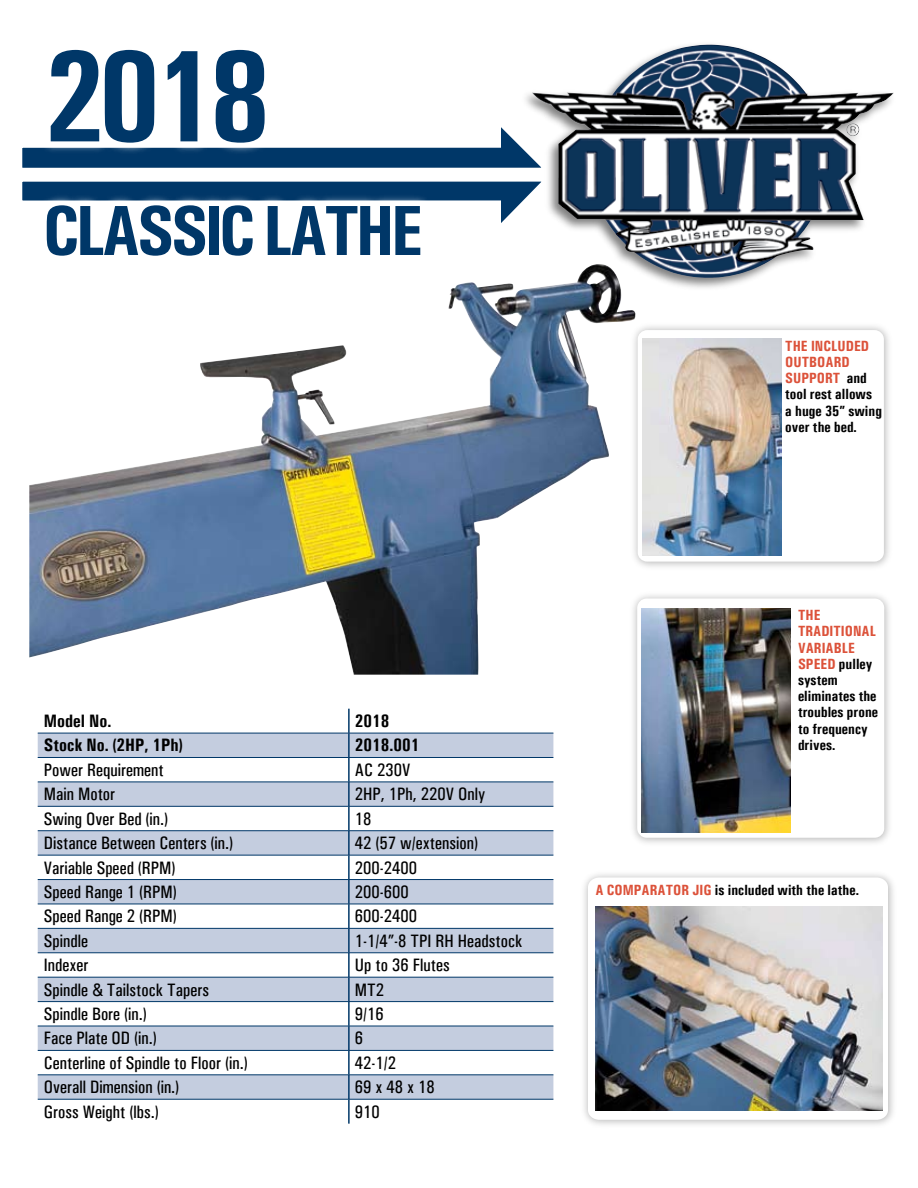
<style>
.page{position:relative;width:918px;height:1188px;background:#fff}
.page>*{position:absolute;margin:0;border:0;box-sizing:border-box;transform-origin:0 0}
.t1{font:700 131.25px "Univers Condensed";color:#003768}
.t2{font:700 71.1px "Univers Condensed";letter-spacing:-.06em;color:#003768}
.t3{font:18px "Univers Condensed";color:#000}
.t4{font:700 18px "Univers Condensed";color:#000}
.t5{font:700 14.85px/16.2px "Univers Condensed";color:#000}
.t6{font:700 14.85px/16.2px "Univers Condensed";color:#dc523a}
.s1{color:#dc523a}
</style>
<div class="page">
<div style="left:580px;top:869px;width:317px;height:261px;background:#000;opacity:.3"></div>
<svg style="left:588px;top:878px;width:300px;height:242px"></svg>
<div style="left:629px;top:590px;width:265px;height:257px;background:#000;opacity:.3"></div>
<div style="left:637px;top:598px;width:247px;height:240px;background:#fff;border-radius:10px"></div>
<svg style="left:38px;top:734px;width:515px;height:365px;fill:#c4cddf"></svg>
<hr style="left:348px;top:709px;width:2px;height:24px;background:#003768">
<hr style="left:348px;top:733px;width:2px;height:24px;background:#003768">
<hr style="left:348px;top:758px;width:2px;height:24px;background:#003768">
<hr style="left:348px;top:782px;width:2px;height:24px;background:#003768">
<hr style="left:348px;top:807px;width:2px;height:24px;background:#003768">
<hr style="left:348px;top:831px;width:2px;height:24px;background:#003768">
<hr style="left:348px;top:855px;width:2px;height:24px;background:#003768">
<hr style="left:348px;top:880px;width:2px;height:24px;background:#003768">
<hr style="left:348px;top:904px;width:2px;height:24px;background:#003768">
<hr style="left:348px;top:929px;width:2px;height:24px;background:#003768">
<hr style="left:348px;top:953px;width:2px;height:24px;background:#003768">
<hr style="left:348px;top:977px;width:2px;height:24px;background:#003768">
<hr style="left:348px;top:1002px;width:2px;height:24px;background:#003768">
<hr style="left:348px;top:1026px;width:2px;height:24px;background:#003768">
<hr style="left:348px;top:1051px;width:2px;height:24px;background:#003768">
<hr style="left:348px;top:1075px;width:2px;height:24px;background:#003768">
<hr style="left:348px;top:1099px;width:2px;height:25px;background:#003768">
<hr style="left:38px;top:733px;width:311px;height:1px;background:#003768">
<hr style="left:349px;top:733px;width:204px;height:1px;background:#003768">
<hr style="left:38px;top:757px;width:311px;height:1px;background:#003768">
<hr style="left:349px;top:757px;width:204px;height:1px;background:#003768">
<hr style="left:38px;top:782px;width:311px;height:1px;background:#003768">
<hr style="left:349px;top:782px;width:204px;height:1px;background:#003768">
<hr style="left:38px;top:806px;width:311px;height:1px;background:#003768">
<hr style="left:349px;top:806px;width:204px;height:1px;background:#003768">
<hr style="left:38px;top:830px;width:311px;height:1px;background:#003768">
<hr style="left:349px;top:830px;width:204px;height:1px;background:#003768">
<hr style="left:38px;top:855px;width:311px;height:1px;background:#003768">
<hr style="left:349px;top:855px;width:204px;height:1px;background:#003768">
<hr style="left:38px;top:879px;width:311px;height:1px;background:#003768">
<hr style="left:349px;top:879px;width:204px;height:1px;background:#003768">
<hr style="left:38px;top:904px;width:311px;height:1px;background:#003768">
<hr style="left:349px;top:904px;width:204px;height:1px;background:#003768">
<hr style="left:38px;top:928px;width:311px;height:1px;background:#003768">
<hr style="left:349px;top:928px;width:204px;height:1px;background:#003768">
<hr style="left:38px;top:953px;width:311px;height:1px;background:#003768">
<hr style="left:349px;top:953px;width:204px;height:1px;background:#003768">
<hr style="left:38px;top:977px;width:311px;height:1px;background:#003768">
<hr style="left:349px;top:977px;width:204px;height:1px;background:#003768">
<hr style="left:38px;top:1001px;width:311px;height:1px;background:#003768">
<hr style="left:349px;top:1001px;width:204px;height:1px;background:#003768">
<hr style="left:38px;top:1026px;width:311px;height:1px;background:#003768">
<hr style="left:349px;top:1026px;width:204px;height:1px;background:#003768">
<hr style="left:38px;top:1050px;width:311px;height:1px;background:#003768">
<hr style="left:349px;top:1050px;width:204px;height:1px;background:#003768">
<hr style="left:38px;top:1075px;width:311px;height:1px;background:#003768">
<hr style="left:349px;top:1075px;width:204px;height:1px;background:#003768">
<hr style="left:38px;top:1099px;width:311px;height:1px;background:#003768">
<hr style="left:349px;top:1099px;width:204px;height:1px;background:#003768">
<svg style="left:22px;top:127px;width:498px;height:96px"></svg>
<div style="left:520px;top:39px;width:377px;height:253px;background:#000;opacity:.5"></div>
<img style="left:532px;top:45px;width:362px;height:233px">
<div style="left:629px;top:322px;width:265px;height:250px;background:#000;opacity:.3"></div>
<div style="left:638px;top:330px;width:246px;height:232px;background:#fff;border-radius:9px"></div>
<img style="left:671px;top:338px;width:111px;height:217px">
<img style="left:641px;top:609px;width:149px;height:223px">
<img style="left:595px;top:906px;width:287px;height:204px">
<img style="left:29px;top:247px;width:642px;height:428px">
<h1 class="t1" style="left:43px;top:17px;width:230px">2018</h1>
<h2 class="t2" style="left:43px;top:188px;width:382px">Classic Lathe</h2>
<p class="t4" style="left:44px;top:710px;width:69px">Model No.</p>
<p class="t4" style="left:355px;top:710px;width:36px">2018</p>
<p class="t4" style="left:44px;top:734px;width:141px">Stock No. (2HP, 1Ph)</p>
<p class="t4" style="left:355px;top:734px;width:66px">2018.001</p>
<p class="t3" style="left:44px;top:759px;width:121px">Power Requirement</p>
<p class="t3" style="left:355px;top:759px;width:57px">AC 230V</p>
<p class="t3" style="left:44px;top:784px;width:73px">Main Motor</p>
<p class="t3" style="left:355px;top:784px;width:132px">2HP, 1Ph, 220V Only</p>
<p class="t3" style="left:44px;top:808px;width:126px">Swing Over Bed (in.)</p>
<p class="t3" style="left:355px;top:808px;width:18px">18</p>
<p class="t3" style="left:44px;top:832px;width:191px">Distance Between Centers (in.)</p>
<p class="t3" style="left:355px;top:832px;width:125px">42 (57 w/extension)</p>
<p class="t3" style="left:44px;top:857px;width:133px">Variable Speed (RPM)</p>
<p class="t3" style="left:355px;top:857px;width:64px">200-2400</p>
<p class="t3" style="left:44px;top:881px;width:135px">Speed Range 1 (RPM)</p>
<p class="t3" style="left:355px;top:881px;width:55px">200-600</p>
<p class="t3" style="left:44px;top:906px;width:135px">Speed Range 2 (RPM)</p>
<p class="t3" style="left:355px;top:906px;width:64px">600-2400</p>
<p class="t3" style="left:44px;top:930px;width:46px">Spindle</p>
<p class="t3" style="left:355px;top:930px;width:169px">1-1/4”-8 TPI RH Headstock</p>
<p class="t3" style="left:44px;top:954px;width:46px">Indexer</p>
<p class="t3" style="left:355px;top:954px;width:96px">Up to 36 Flutes</p>
<p class="t3" style="left:44px;top:979px;width:167px">Spindle &amp; Tailstock Tapers</p>
<p class="t3" style="left:355px;top:979px;width:31px">MT2</p>
<p class="t3" style="left:44px;top:1003px;width:105px">Spindle Bore (in.)</p>
<p class="t3" style="left:355px;top:1003px;width:30px">9/16</p>
<p class="t3" style="left:44px;top:1028px;width:115px">Face Plate OD (in.)</p>
<p class="t3" style="left:355px;top:1028px;width:10px">6</p>
<p class="t3" style="left:44px;top:1052px;width:206px">Centerline of Spindle to Floor (in.)</p>
<p class="t3" style="left:355px;top:1052px;width:43px">42-1/2</p>
<p class="t3" style="left:44px;top:1076px;width:137px">Overall Dimension (in.)</p>
<p class="t3" style="left:355px;top:1076px;width:81px">69 x 48 x 18</p>
<p class="t3" style="left:44px;top:1101px;width:116px">Gross Weight (lbs.)</p>
<p class="t3" style="left:355px;top:1101px;width:27px">910</p>
<p class="t6" style="left:785px;top:337px;width:85px">The Included outboard<br>suppor</p>
<p class="t5" style="left:785px;top:370px;width:98px;text-indent:48px"><span class="s1">t</span> and tool rest allows a huge 35” swing over the bed.</p>
<p class="t5" style="left:798px;top:607px;width:82px"><span class="s1">The<br>Traditional<br>Variable<br>Speed</span> pulley system eliminates the troubles prone to frequency drives.</p>
<p class="t5" style="left:595px;top:882px;width:265px"><span class="s1">A Comparator Jig</span> is included with the lathe.</p>
</div>
